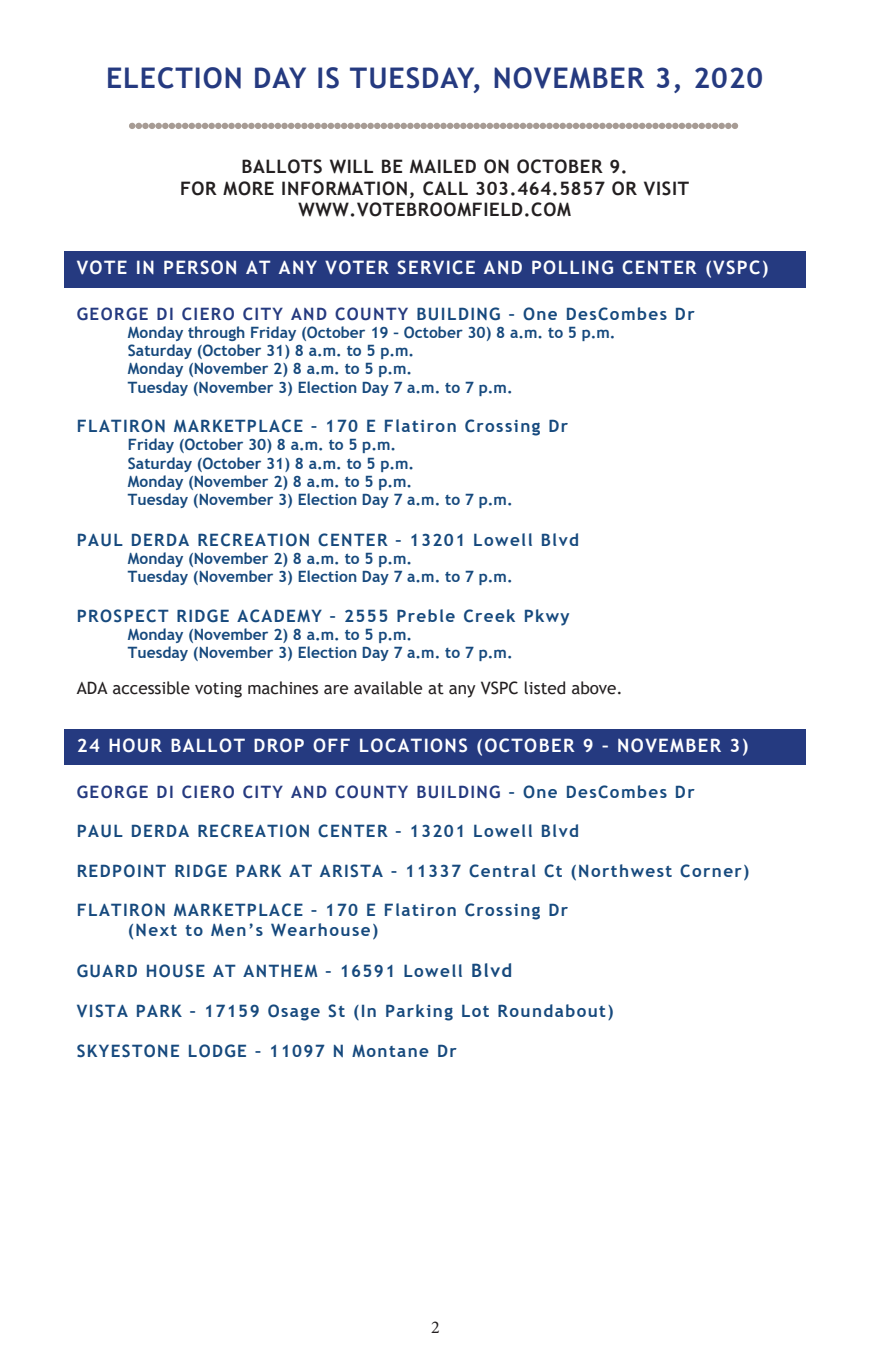
<style>
.page{position:relative;width:871px;height:1357px;background:#fff}
.page>*{position:absolute;margin:0;border:0;box-sizing:border-box;transform-origin:0 0}
.t1{font:700 28.35px "Trebuchet MS";letter-spacing:.035em;color:#253a80}
.t2{font:700 18.45px "Trebuchet MS";letter-spacing:.075em;color:#fff}
.t3{font:700 18.45px/21.4px "Trebuchet MS";letter-spacing:.04em;color:#231f20;text-align:center}
.t4{font:18px "Minion Pro";color:#231f20}
.t5{font:700 17.1px/19.8px "Trebuchet MS";letter-spacing:.085em;color:#16497d}
.t6{font:700 17.1px "Trebuchet MS";letter-spacing:.085em;color:#253a80}
.t7{font:17.1px "Trebuchet MS";color:#231f20}
.t8{font:700 15.53px/18.2px "Trebuchet MS";color:#16497d}
.s1{color:#16497d}
.s2{font-size:18.45px}
</style>
<div class="page">
<div style="left:69px;top:255px;width:732px;height:28px;background:#253a80"></div>
<svg style="left:65px;top:251px;width:4px;height:4px"></svg>
<hr style="left:69px;top:251px;width:732px;height:4px;background:#253a80">
<svg style="left:801px;top:251px;width:4px;height:4px"></svg>
<svg style="left:65px;top:283px;width:4px;height:4px"></svg>
<hr style="left:69px;top:283px;width:732px;height:4px;background:#253a80">
<svg style="left:801px;top:283px;width:4px;height:4px"></svg>
<hr style="left:65px;top:255px;width:4px;height:28px;background:#253a80">
<hr style="left:801px;top:255px;width:4px;height:28px;background:#253a80">
<div style="left:69px;top:733px;width:732px;height:28px;background:#253a80"></div>
<svg style="left:65px;top:729px;width:4px;height:4px"></svg>
<hr style="left:69px;top:729px;width:732px;height:4px;background:#253a80">
<svg style="left:801px;top:729px;width:4px;height:4px"></svg>
<svg style="left:65px;top:761px;width:4px;height:4px"></svg>
<hr style="left:69px;top:761px;width:732px;height:4px;background:#253a80">
<svg style="left:801px;top:761px;width:4px;height:4px"></svg>
<hr style="left:65px;top:733px;width:4px;height:28px;background:#253a80">
<hr style="left:801px;top:733px;width:4px;height:28px;background:#253a80">
<svg style="left:132px;top:123px;width:606px;height:6px;background:#b8b0aa"></svg>
<h1 class="t1" style="left:106px;top:60px;width:658px">ELECTION DAY IS TUESDAY, NOVEMBER 3, 2020</h1>
<p class="t3" style="left:180px;top:156px;width:511px">BALLOTS WILL BE MAILED ON OCTOBER 9.<br>FOR MORE INFORMATION, CALL 303.464.5857 OR VISIT<br>WWW.VOTEBROOMFIELD.COM</p>
<p class="t2" style="left:77px;top:256px;width:693px">VOTE IN PERSON AT ANY VOTER SERVICE AND POLLING CENTER (VSPC)</p>
<p class="t6" style="left:77px;top:303px;width:619px">GEORGE DI CIERO CITY AND COUNTY <span class="s1">BUILDING – One DesCombes Dr</span></p>
<p class="t8" style="left:128px;top:323px;width:489px">Monday through Friday (October 19 – October 30) 8 a.m. to 5 p.m.<br>Saturday (October 31) 8 a.m. to 5 p.m.<br>Monday (November 2) 8 a.m. to 5 p.m.<br>Tuesday (November 3) Election Day 7 a.m. to 7 p.m.</p>
<p class="t5" style="left:77px;top:416px;width:493px">FLATIRON MARKETPLACE – 170 E Flatiron Crossing Dr</p>
<p class="t8" style="left:128px;top:436px;width:386px">Friday (October 30) 8 a.m. to 5 p.m.<br>Saturday (October 31) 8 a.m. to 5 p.m.<br>Monday (November 2) 8 a.m. to 5 p.m.<br>Tuesday (November 3) Election Day 7 a.m. to 7 p.m.</p>
<p class="t5" style="left:77px;top:530px;width:504px">PAUL DERDA RECREATION CENTER – 13201 Lowell Blvd</p>
<p class="t8" style="left:128px;top:550px;width:386px">Monday (November 2) 8 a.m. to 5 p.m.<br>Tuesday (November 3) Election Day 7 a.m. to 7 p.m.</p>
<p class="t5" style="left:77px;top:606px;width:494px">PROSPECT RIDGE ACADEMY – 2555 Preble Creek Pkwy</p>
<p class="t8" style="left:128px;top:626px;width:386px">Monday (November 2) 8 a.m. to 5 p.m.<br>Tuesday (November 3) Election Day 7 a.m. to 7 p.m.</p>
<p class="t7" style="left:77px;top:677px;width:547px">ADA accessible voting machines are available at any VSPC listed above.</p>
<p class="t2" style="left:77px;top:734px;width:673px">24 HOUR BALLOT DROP OFF LOCATIONS (OCTOBER 9 – NOVEMBER 3)</p>
<p class="t6" style="left:77px;top:781px;width:619px">GEORGE DI CIERO CITY AND COUNTY BUILDING <span class="s1">– One DesCombes Dr</span></p>
<p class="t5" style="left:77px;top:821px;width:504px">PAUL DERDA RECREATION CENTER – 13201 Lowell Blvd</p>
<p class="t5" style="left:77px;top:861px;width:674px">REDPOINT RIDGE PARK AT ARISTA – 11337 Central Ct (Northwest Corner)</p>
<p class="t5" style="left:128px;top:900px;width:442px;text-indent:-51px">FLATIRON MARKETPLACE – 170 E Flatiron Crossing Dr (Next to Men’s Wearhouse)</p>
<p class="t5" style="left:77px;top:961px;width:437px">GUARD HOUSE AT ANTHEM – 16591 Lowell <span class="s2">Blvd</span></p>
<p class="t5" style="left:77px;top:1001px;width:538px">VISTA PARK – 17159 Osage St (In Parking Lot Roundabout)</p>
<p class="t5" style="left:77px;top:1041px;width:381px">SKYESTONE LODGE – 11097 N Montane Dr</p>
<p class="t4" style="left:431px;top:1315px;width:10px">2</p>
</div>
